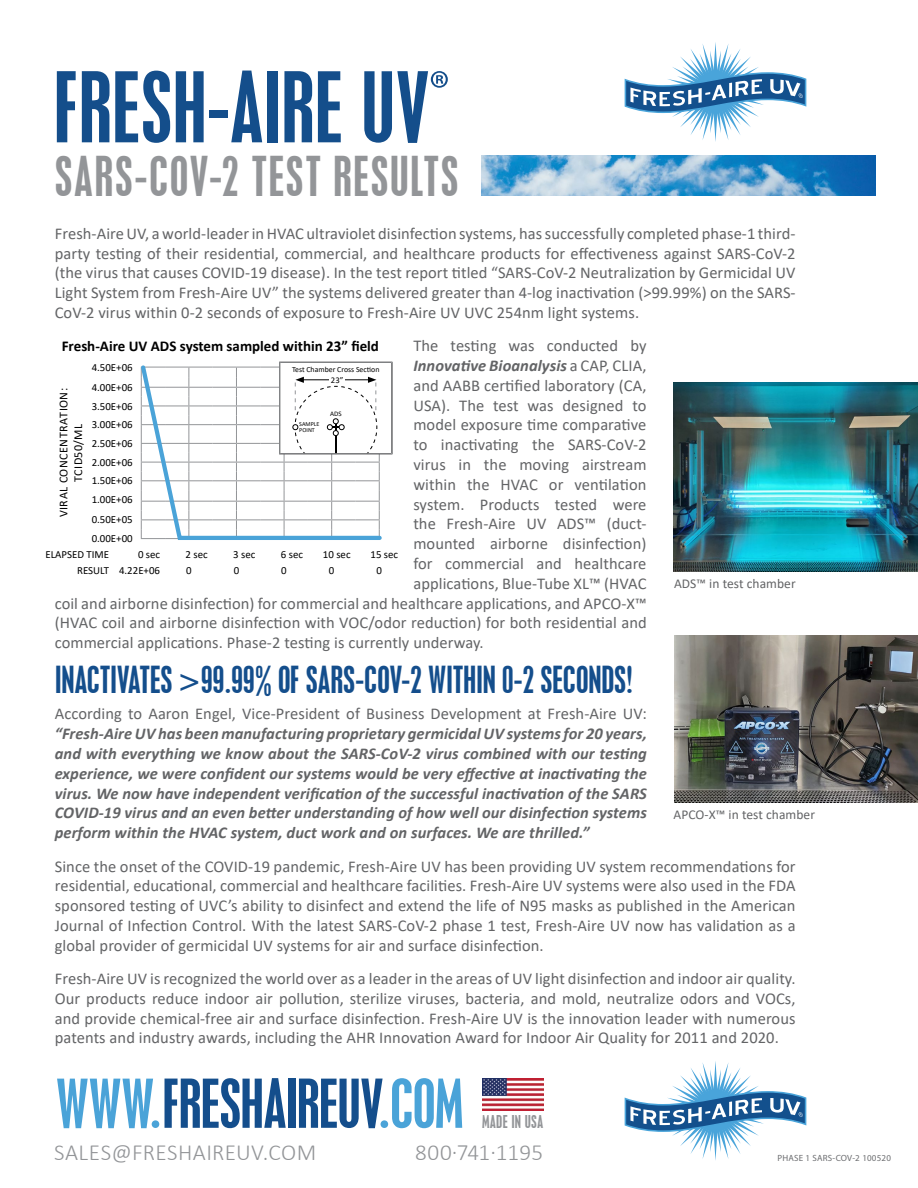
<style>
.page{position:relative;width:918px;height:1188px;background:#fff}
.page>*{position:absolute;margin:0;border:0;box-sizing:border-box;transform-origin:0 0}
.t1{font:condensed 86.55px "Placard";letter-spacing:.01em;color:#144e8b}
.t2{font:condensed 60px "Placard";letter-spacing:-.01em;color:#144e8c}
.t3{font:condensed 48.6px "Placard";letter-spacing:.04em;color:#939598}
.t4{font:condensed 33px "Placard";letter-spacing:.005em;color:#144e8c}
.t5{font:300 23.1px "Calibri";letter-spacing:.02em;color:#939598}
.t6{font:16.5px/19.8px "Calibri";letter-spacing:.005em;color:#636466;text-align:justify}
.t7{font:italic 700 16.5px/19.8px "Calibri";letter-spacing:.005em;color:#636466;text-align:justify}
.t8{font:condensed 15.75px "Placard";letter-spacing:.025em;color:#939598}
.t9{font:700 15px "Calibri";color:#000}
.t10{font:13.5px "Calibri";letter-spacing:.005em;color:#636466}
.t11{font:12.15px/14.5px "Calibri";letter-spacing:.04em;color:#000;text-align:center}
.t12{font:10.8px/18.9px "Calibri";color:#000;text-align:justify}
.t13{font:9px "Myriad Pro";letter-spacing:.02em;color:#6d6e71}
.t14{font:8.7px "Calibri";color:#000}
.t15{font:7.8px "Calibri";color:#000}
.t16{font:6.9px "Calibri";color:#000}
.t17{font:6.15px/5.6px "Calibri";color:#000}
.s1{font-weight:400;font-style:normal}
.s2{color:#4aa3d8}
</style>
<div class="page">
<img style="left:482px;top:156px;width:393px;height:40px">
<svg style="left:625px;top:42px;width:181px;height:100px"></svg>
<img style="left:482px;top:1079px;width:61px;height:32px">
<svg style="left:625px;top:1061px;width:181px;height:99px"></svg>
<img style="left:674px;top:383px;width:244px;height:189px">
<img style="left:674px;top:635px;width:244px;height:167px">
<svg style="left:140px;top:365px;width:244px;height:175px"></svg>
<div style="left:280px;top:363px;width:112px;height:91px;background:#fff"></div>
<div style="left:279px;top:362px;width:113px;height:92px;border:1px solid #939598"></div>
<svg style="left:141px;top:367px;width:239px;height:172px"></svg>
<h1 class="t1" style="left:55px;top:54px;width:397px">FRESH-AIRE UV<sup>®</sup></h1>
<h3 class="t3" style="left:55px;top:146px;width:405px">SARS-COV-2 TEST RESULTS</h3>
<p class="t6" style="left:55px;top:223px;width:742px">Fresh-Aire UV, a world-leader in HVAC ultraviolet disinfection systems, has successfully completed phase-1 third&shy;party testing of their residential, commercial, and healthcare products for effectiveness against SARS-CoV-2 (the virus that causes COVID-19 disease). In the test report titled “SARS-CoV-2 Neutralization by Germicidal UV Light System from Fresh-Aire UV” the systems delivered greater than 4-log inactivation (&gt;99.99%) on the SARS-CoV-2 virus within 0-2 seconds of exposure to Fresh-Aire UV UVC 254nm light systems.</p>
<p class="t6" style="left:413px;top:335px;width:235px">The testing was conducted by</p>
<p class="t7" style="left:413px;top:355px;width:235px">Innovative Bioanalysis <span class="s1">a CAP, CLIA,</span></p>
<p class="t6" style="left:413px;top:375px;width:235px">and AABB certified laboratory (CA,</p>
<p class="t6" style="left:413px;top:395px;width:235px">USA). The test was designed to</p>
<p class="t6" style="left:413px;top:415px;width:235px">model exposure time comparative</p>
<p class="t6" style="left:413px;top:434px;width:235px">to inactivating the SARS-CoV-2</p>
<p class="t6" style="left:413px;top:454px;width:235px">virus in the moving airstream</p>
<p class="t6" style="left:413px;top:474px;width:235px">within the HVAC or ventilation</p>
<p class="t6" style="left:413px;top:494px;width:235px">system. Products tested were</p>
<p class="t6" style="left:413px;top:514px;width:235px">the Fresh-Aire UV ADS™ (duct-</p>
<p class="t6" style="left:413px;top:533px;width:235px">mounted airborne disinfection)</p>
<p class="t6" style="left:413px;top:553px;width:235px">for commercial and healthcare</p>
<p class="t6" style="left:413px;top:573px;width:235px">applications, Blue-Tube XL™ (HVAC</p>
<p class="t6" style="left:55px;top:593px;width:594px">coil and airborne disinfection) for commercial and healthcare applications, and APCO-X™</p>
<p class="t6" style="left:55px;top:613px;width:594px">(HVAC coil and airborne disinfection with VOC/odor reduction) for both residential and</p>
<p class="t6" style="left:55px;top:632px;width:431px">commercial applications. Phase-2 testing is currently underway.</p>
<h3 class="t4" style="left:55px;top:659px;width:579px">INACTIVATES &gt;99.99% OF SARS-COV-2 WITHIN 0-2 SECONDS!</h3>
<p class="t6" style="left:55px;top:704px;width:594px">According to Aaron Engel, Vice-President of Business Development at Fresh-Aire UV:</p>
<p class="t7" style="left:55px;top:723px;width:594px">“Fresh-Aire UV has been manufacturing proprietary germicidal UV systems for 20 years, and with everything we know about the SARS-CoV-2 virus combined with our testing experience, we were confident our systems would be very effective at inactivating the virus. We now have independent verification of the successful inactivation of the SARS COVID-19 virus and an even better understanding of how well our disinfection systems perform within the HVAC system, duct work and on surfaces. We are thrilled.”</p>
<p class="t6" style="left:55px;top:856px;width:742px">Since the onset of the COVID-19 pandemic, Fresh-Aire UV has been providing UV system recommendations for residential, educational, commercial and healthcare facilities. Fresh-Aire UV systems were also used in the FDA sponsored testing of UVC’s ability to disinfect and extend the life of N95 masks as published in the American Journal of Infection Control. With the latest SARS-CoV-2 phase 1 test, Fresh-Aire UV now has validation as a global provider of germicidal UV systems for air and surface disinfection.</p>
<p class="t6" style="left:55px;top:968px;width:742px">Fresh-Aire UV is recognized the world over as a leader in the areas of UV light disinfection and indoor air quality.<br>Our products reduce indoor air pollution, sterilize viruses, bacteria, and mold, neutralize odors and VOCs, and provide chemical-free air and surface disinfection. Fresh-Aire UV is the innovation leader with numerous patents and industry awards, including the AHR Innovation Award for Indoor Air Quality for 2011 and 2020.</p>
<p class="t9" style="left:62px;top:336px;width:319px">Fresh-Aire UV ADS system sampled within 23” field</p>
<p class="t11" style="left:56px;top:517px;width:131px;rotate:-90deg">VIRAL CONCENTRATION:<br>TCID50/ML</p>
<p class="t12" style="left:92px;top:358px;width:43px">4.50E+06<br>4.00E+06<br>3.50E+06<br>3.00E+06<br>2.50E+06<br>2.00E+06<br>1.50E+06<br>1.00E+06</p>
<p class="t12" style="left:92px;top:510px;width:43px">0.50E+05<br>0.00E+00</p>
<p class="t12" style="left:45px;top:544px;width:65px">ELAPSED TIME</p>
<p class="t12" style="left:138px;top:544px;width:24px">0 sec</p>
<p class="t12" style="left:186px;top:544px;width:24px">2 sec</p>
<p class="t12" style="left:233px;top:544px;width:24px">3 sec</p>
<p class="t12" style="left:281px;top:544px;width:24px">6 sec</p>
<p class="t12" style="left:323px;top:544px;width:29px">10 sec</p>
<p class="t12" style="left:371px;top:544px;width:29px">15 sec</p>
<p class="t12" style="left:77px;top:561px;width:84px">RESULT 4.22E+06</p>
<p class="t12" style="left:186px;top:561px;width:7px">0</p>
<p class="t12" style="left:234px;top:561px;width:7px">0</p>
<p class="t12" style="left:281px;top:561px;width:7px">0</p>
<p class="t12" style="left:329px;top:561px;width:7px">0</p>
<p class="t12" style="left:377px;top:561px;width:7px">0</p>
<p class="t15" style="left:292px;top:364px;width:89px">Test Chamber Cross Section</p>
<p class="t16" style="left:330px;top:408px;width:13px">ADS</p>
<p class="t17" style="left:299px;top:422px;width:22px">SAMPLE<br>POINT</p>
<p class="t14" style="left:331px;top:374px;width:14px">23”</p>
<p class="t10" style="left:674px;top:574px;width:123px">ADS™ in test chamber</p>
<p class="t10" style="left:674px;top:805px;width:143px">APCO-X™ in test chamber</p>
<h2 class="t2" style="left:56px;top:1067px;width:409px"><span class="s2">WWW.</span>FRESHAIREUV<span class="s2">.COM</span></h2>
<p class="t8" style="left:482px;top:1112px;width:63px">MADE IN USA</p>
<h3 class="t5" style="left:54px;top:1138px;width:264px">SALES@FRESHAIREUV.COM</h3>
<h3 class="t5" style="left:415px;top:1138px;width:130px">800.741.1195</h3>
<p class="t13" style="left:777px;top:1152px;width:115px">PHASE 1 SARS-COV-2 100520</p>
</div>
